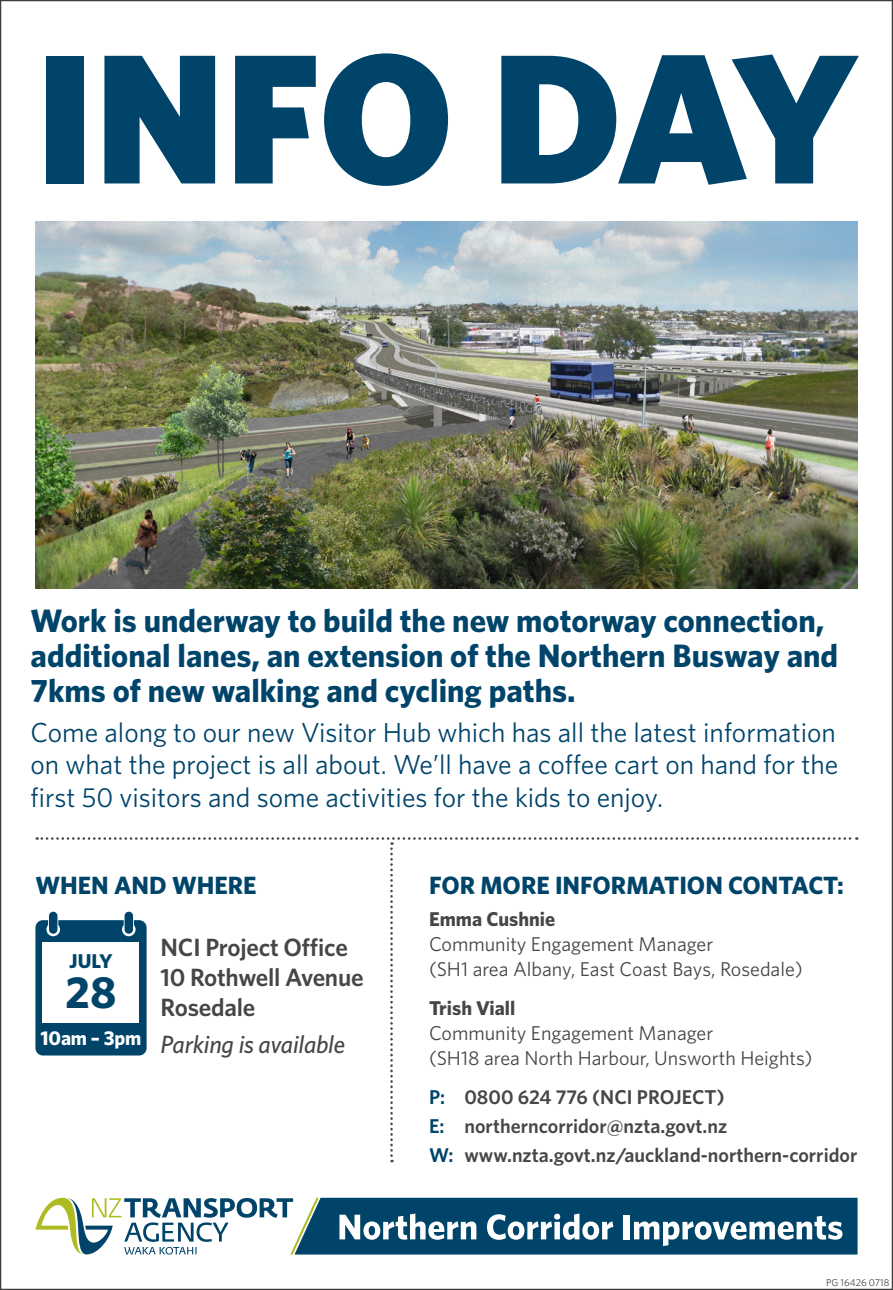
<style>
.page{position:relative;width:893px;height:1290px;background:#fff}
.page>*{position:absolute;margin:0;border:0;box-sizing:border-box;transform-origin:0 0}
.t1{font:900 185px "Whitney";letter-spacing:-.01em;color:#00446a}
.t2{font:700 45px "Whitney";color:#00446a}
.t3{font:700 32.5px/35px "Whitney";color:#00446a}
.t4{font:27.5px/32.5px "Whitney";color:#00446a;text-align:justify}
.t5{font:600 25px "Whitney";letter-spacing:-.01em;color:#454647}
.t6{font:700 25px "Whitney";color:#00446a}
.t7{font:italic 500 25px "Whitney";letter-spacing:-.01em;color:#454647}
.t8{font:20px/25px "Whitney";color:#454647}
.t9{font:600 20px "Whitney";color:#454647}
.t10{font:700 20px "Whitney";letter-spacing:-.01em;color:#fff}
.t11{font:700 20px "Whitney";color:#00446a}
.t12{font:10px "Whitney";color:#454647}
.s1{font-weight:700}
.s2{color:#00446a}
</style>
<div class="page">
<svg style="left:35px;top:1197px;width:822px;height:58px"></svg>
<svg style="left:35px;top:837px;width:822px;height:325px"></svg>
<div style="left:43px;top:942px;width:96px;height:80px;background:#fff"></div>
<img style="left:35px;top:221px;width:822px;height:367px">
<p class="t1" style="left:35px;top:-6px;width:824px">INFO DAY</p>
<p class="t3" style="left:31px;top:603px;width:809px">Work is underway to build the new motorway connection, additional lanes, an extension of the Northern Busway and<br>7kms of new walking and cycling paths.</p>
<p class="t4" style="left:31px;top:715px;width:809px">Come along to our new Visitor Hub which has all the latest information on what the project is all about. We’ll have a coffee cart on hand for the first 50 visitors and some activities for the kids to enjoy.</p>
<p class="t6" style="left:35px;top:868px;width:223px">WHEN AND WHERE</p>
<p class="t11" style="left:69px;top:947px;width:45px">JULY</p>
<p class="t2" style="left:65px;top:962px;width:53px">28</p>
<p class="t10" style="left:41px;top:1024px;width:102px">10am – 3pm</p>
<p class="t5" style="left:161px;top:930px;width:189px">NCI Project Office</p>
<p class="t5" style="left:161px;top:960px;width:204px">10 Rothwell Avenue</p>
<p class="t5" style="left:161px;top:990px;width:96px">Rosedale</p>
<p class="t7" style="left:161px;top:1027px;width:186px">Parking is available</p>
<p class="t6" style="left:429px;top:868px;width:416px">FOR MORE INFORMATION CONTACT:</p>
<p class="t8" style="left:429px;top:906px;width:375px"><span class="s1">Emma Cushnie<br></span>Community Engagement Manager<br>(SH1 area Albany, East Coast Bays, Rosedale)</p>
<p class="t8" style="left:429px;top:995px;width:385px"><span class="s1">Trish Viall<br></span>Community Engagement Manager<br>(SH18 area North Harbour, Unsworth Heights)</p>
<p class="t9" style="left:429px;top:1084px;width:297px"><span class="s2">P:</span> 0800 624 776 (NCI PROJECT)</p>
<p class="t9" style="left:429px;top:1113px;width:300px"><span class="s2">E:</span> northerncorridor@nzta.govt.nz</p>
<p class="t9" style="left:429px;top:1141px;width:430px"><span class="s2">W:</span> www.nzta.govt.nz/auckland-northern-corridor</p>
<p class="t12" style="left:826px;top:1276px;width:65px">PG 16426 0718</p>
</div>
